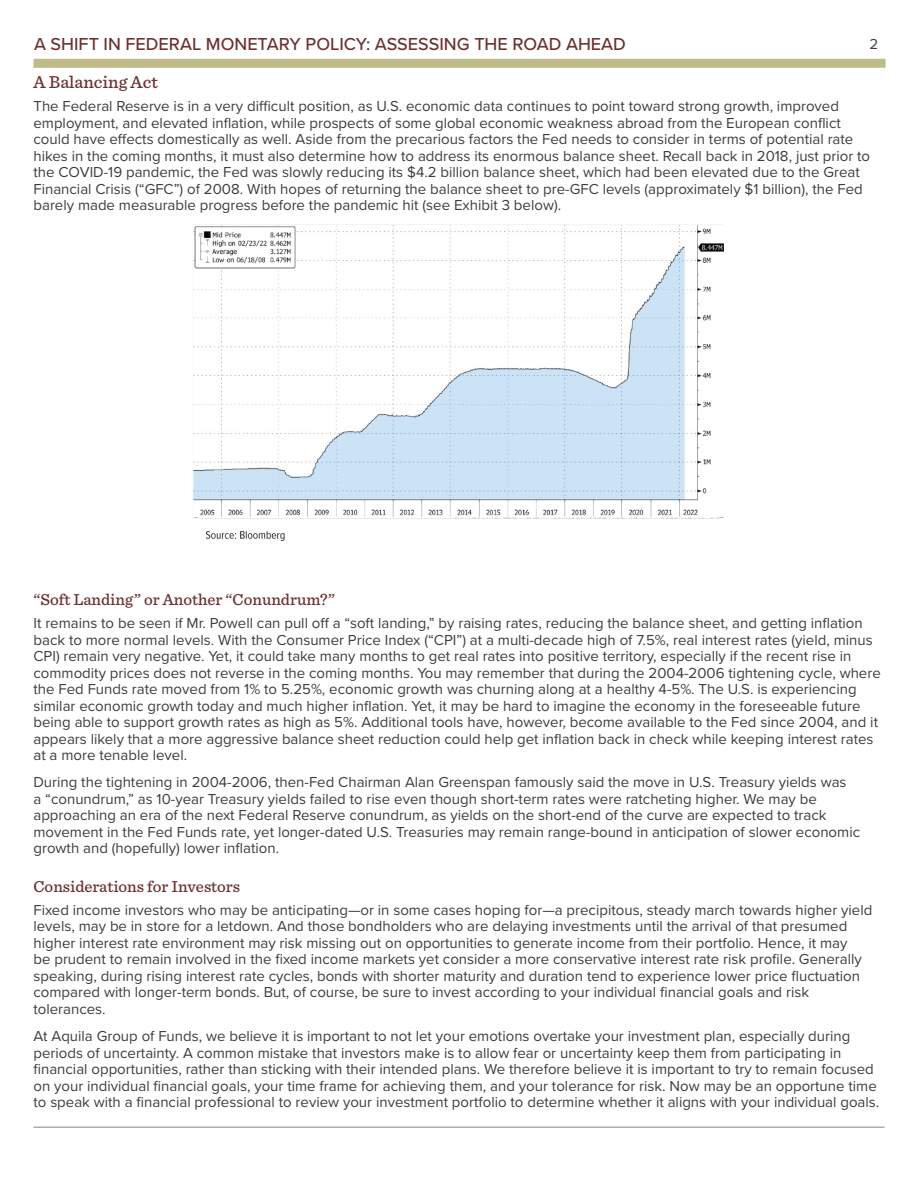
<style>
.page{position:relative;width:918px;height:1188px;background:#fff}
.page>*{position:absolute;margin:0;border:0;box-sizing:border-box;transform-origin:0 0}
.t1{font:500 18px "Proxima Nova";color:#6d3231}
.Subhead{font:500 18px "Sentinel";color:#6d3231}
.Subhead-2{font:500 16.5px "Sentinel";color:#6d3231}
.Text{font:15px/16.5px "Proxima Nova";color:#3e3e3f}
</style>
<div class="page">
<div style="left:33px;top:59px;width:853px;height:9px;background:#c0bb8b"></div>
<img style="left:193px;top:225px;width:531px;height:316px">
<hr style="left:33px;top:1127px;width:852px;height:1px;background:#7c858c">
<p class="t1" style="left:34px;top:31px;width:593px">A SHIFT IN FEDERAL MONETARY POLICY: ASSESSING THE ROAD AHEAD</p>
<p class="Text" style="left:869px;top:35px;width:10px">2</p>
<p class="Subhead" style="left:33px;top:68px;width:126px">A Balancing Act</p>
<p class="Text" style="left:33px;top:97px;width:838px">The Federal Reserve is in a very difficult position, as U.S. economic data continues to point toward strong growth, improved employment, and elevated inflation, while prospects of some global economic weakness abroad from the European conflict could have effects domestically as well. Aside from the precarious factors the Fed needs to consider in terms of potential rate hikes in the coming months, it must also determine how to address its enormous balance sheet. Recall back in 2018, just prior to the COVID-19 pandemic, the Fed was slowly reducing its $4.2 billion balance sheet, which had been elevated due to the Great Financial Crisis (“GFC”) of 2008. With hopes of returning the balance sheet to pre-GFC levels (approximately $1 billion), the Fed barely made measurable progress before the pandemic hit (see Exhibit 3 below).</p>
<p class="Subhead-2" style="left:33px;top:587px;width:303px">“Soft Landing” or Another “Conundrum?”</p>
<p class="Text" style="left:33px;top:614px;width:849px">It remains to be seen if Mr. Powell can pull off a “soft landing,” by raising rates, reducing the balance sheet, and getting inflation back to more normal levels. With the Consumer Price Index (“CPI”) at a multi-decade high of 7.5%, real interest rates (yield, minus CPI) remain very negative. Yet, it could take many months to get real rates into positive territory, especially if the recent rise in commodity prices does not reverse in the coming months. You may remember that during the 2004-2006 tightening cycle, where the Fed Funds rate moved from 1% to 5.25%, economic growth was churning along at a healthy 4-5%. The U.S. is experiencing similar economic growth today and much higher inflation. Yet, it may be hard to imagine the economy in the foreseeable future being able to support growth rates as high as 5%. Additional tools have, however, become available to the Fed since 2004, and it appears likely that a more aggressive balance sheet reduction could help get inflation back in check while keeping interest rates at a more tenable level.</p>
<p class="Text" style="left:33px;top:774px;width:828px">During the tightening in 2004-2006, then-Fed Chairman Alan Greenspan famously said the move in U.S. Treasury yields was<br>a “conundrum,” as 10-year Treasury yields failed to rise even though short-term rates were ratcheting higher. We may be approaching an era of the next Federal Reserve conundrum, as yields on the short-end of the curve are expected to track movement in the Fed Funds rate, yet longer-dated U.S. Treasuries may remain range-bound in anticipation of slower economic growth and (hopefully) lower inflation.</p>
<p class="Subhead-2" style="left:33px;top:874px;width:208px">Considerations for Investors</p>
<p class="Text" style="left:33px;top:901px;width:840px">Fixed income investors who may be anticipating—or in some cases hoping for—a precipitous, steady march towards higher yield levels, may be in store for a letdown. And those bondholders who are delaying investments until the arrival of that presumed higher interest rate environment may risk missing out on opportunities to generate income from their portfolio. Hence, it may<br>be prudent to remain involved in the fixed income markets yet consider a more conservative interest rate risk profile. Generally speaking, during rising interest rate cycles, bonds with shorter maturity and duration tend to experience lower price fluctuation compared with longer-term bonds. But, of course, be sure to invest according to your individual financial goals and risk tolerances.</p>
<p class="Text" style="left:33px;top:1027px;width:847px">At Aquila Group of Funds, we believe it is important to not let your emotions overtake your investment plan, especially during periods of uncertainty. A common mistake that investors make is to allow fear or uncertainty keep them from participating in financial opportunities, rather than sticking with their intended plans. We therefore believe it is important to try to remain focused on your individual financial goals, your time frame for achieving them, and your tolerance for risk. Now may be an opportune time to speak with a financial professional to review your investment portfolio to determine whether it aligns with your individual goals.</p>
</div>
